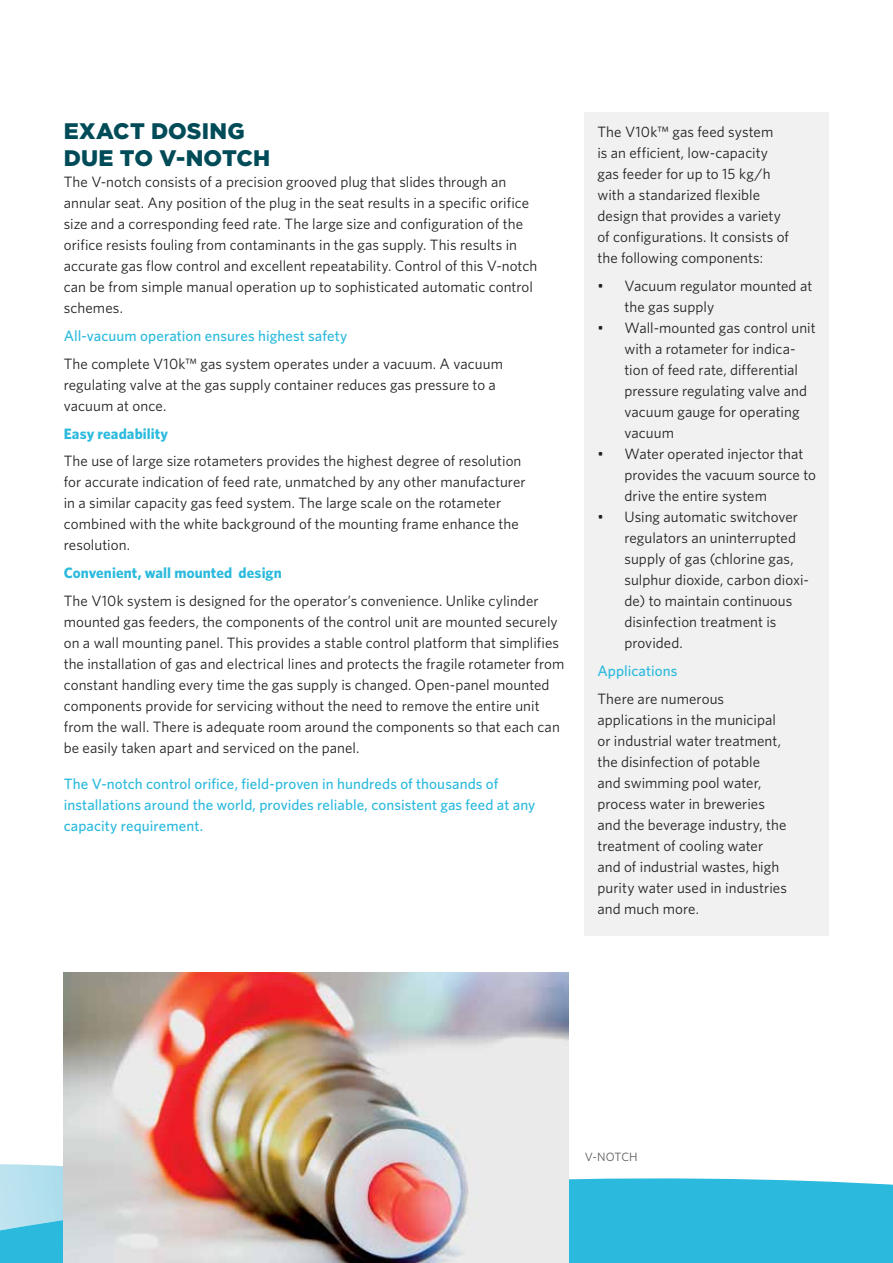
<style>
.page{position:relative;width:893px;height:1263px;background:#fff}
.page>*{position:absolute;margin:0;border:0;box-sizing:border-box;transform-origin:0 0}
.t1{font:900 22.5px/27px "Gotham";letter-spacing:.005em;color:#004b58}
.t2{font:15px/21px "Whitney";letter-spacing:.005em;color:#231f20}
.t3{font:500 15px/21px "Whitney";letter-spacing:.005em;color:#2bbadd}
.t4{font:700 15px "Whitney";letter-spacing:.005em;color:#2bbadd}
.t5{font:12px "Whitney";color:#58595b}
</style>
<div class="page">
<svg style="left:0;top:1149px;width:893px;height:114px;fill:#2bbadd"></svg>
<img style="left:64px;top:972px;width:505px;height:291px">
<div style="left:585px;top:112px;width:244px;height:824px;background:#f1f1f2"></div>
<h1 class="t1" style="left:64px;top:118px;width:208px">EXACT DOSING<br>DUE TO V-NOTCH</h1>
<p class="t2" style="left:64px;top:171px;width:475px">The V-notch consists of a precision grooved plug that slides through an annular seat. Any position of the plug in the seat results in a specific orifice size and a corresponding feed rate. The large size and configuration of the orifice resists fouling from contaminants in the gas supply. This results in accurate gas flow control and excellent repeatability. Control of this V-notch can be from simple manual operation up to sophisticated automatic control schemes.</p>
<p class="t3" style="left:64px;top:325px;width:285px">All-vacuum operation ensures highest safety</p>
<p class="t2" style="left:64px;top:353px;width:441px">The complete V10k™ gas system operates under a vacuum. A vacuum regulating valve at the gas supply container reduces gas pressure to a vacuum at once.</p>
<p class="t4" style="left:64px;top:423px;width:106px">Easy readability</p>
<p class="t2" style="left:64px;top:450px;width:463px">The use of large size rotameters provides the highest degree of resolution for accurate indication of feed rate, unmatched by any other manufacturer in a similar capacity gas feed system. The large scale on the rotameter combined with the white background of the mounting frame enhance the resolution.</p>
<p class="t4" style="left:64px;top:563px;width:220px">Convenient, wall mounted design</p>
<p class="t2" style="left:64px;top:590px;width:502px">The V10k system is designed for the operator’s convenience. Unlike cylinder mounted gas feeders, the components of the control unit are mounted securely on a wall mounting panel. This provides a stable control platform that simplifies the installation of gas and electrical lines and protects the fragile rotameter from constant handling every time the gas supply is changed. Open-panel mounted components provide for servicing without the need to remove the entire unit from the wall. There is adequate room around the components so that each can be easily taken apart and serviced on the panel.</p>
<p class="t3" style="left:64px;top:773px;width:473px">The V-notch control orifice, field-proven in hundreds of thousands of installations around the world, provides reliable, consistent gas feed at any capacity requirement.</p>
<p class="t2" style="left:597px;top:121px;width:193px">The V10k™ gas feed system<br>is an efficient, low-capacity gas feeder for up to 15 kg/h with a standarized flexible design that provides a variety of configurations. It consists of the following components:</p>
<p class="t2" style="left:624px;top:275px;width:189px;text-indent:-27px">• Vacuum regulator mounted at the gas supply</p>
<p class="t2" style="left:624px;top:317px;width:193px;text-indent:-27px">• Wall-mounted gas control unit with a rotameter for indica&shy;tion of feed rate, differential pressure regulating valve and vacuum gauge for operating vacuum</p>
<p class="t2" style="left:624px;top:443px;width:193px;text-indent:-27px">• Water operated injector that provides the vacuum source to drive the entire system</p>
<p class="t2" style="left:624px;top:506px;width:186px;text-indent:-27px">• Using automatic switchover regulators an uninterrupted supply of gas (chlorine gas, sulphur dioxide, carbon dioxi&shy;de) to maintain continuous disinfection treatment is provided.</p>
<p class="t3" style="left:597px;top:660px;width:82px">Applications</p>
<p class="t2" style="left:597px;top:687px;width:191px">There are numerous applications in the municipal or industrial water treatment, the disinfection of potable and swimming pool water, process water in breweries and the beverage industry, the treatment of cooling water and of industrial wastes, high purity water used in industries and much more.</p>
<p class="t5" style="left:585px;top:1149px;width:54px">V-NOTCH</p>
</div>
